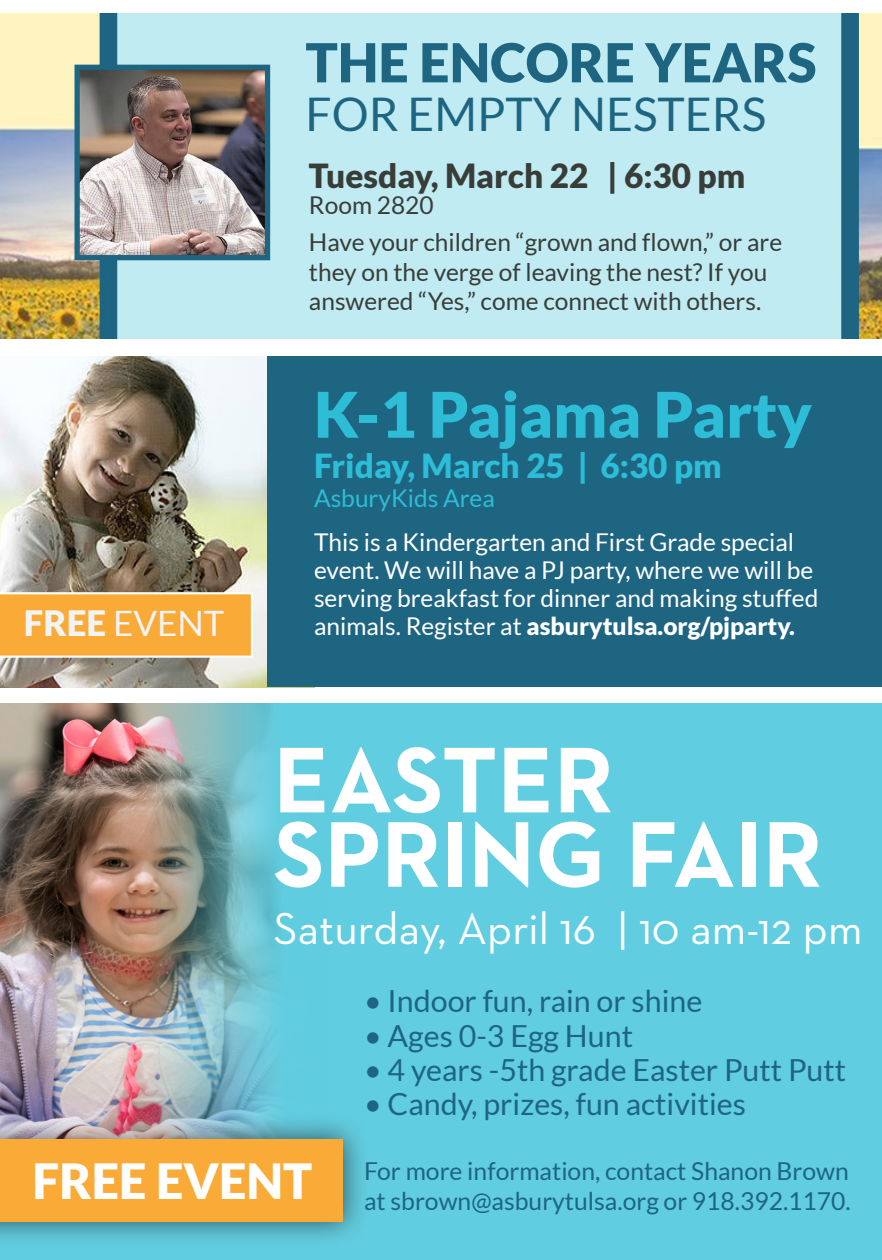
<style>
.page{position:relative;width:882px;height:1260px;background:#fff}
.page>*{position:absolute;margin:0;border:0;box-sizing:border-box;transform-origin:0 0}
.t1{font:700 94.85px/74.4px "Neutraface 2 Text";color:#fff}
.t2{font:900 63px "Lato";color:#2dbdd6}
.t3{font:900 53.73px "Lato";color:#1e6582}
.t4{font:900 48.48px "Lato";color:#fff}
.t5{font:46.38px "Lato";color:#1e6582}
.t6{font:45.5px "Neutraface 2 Text";color:#fff}
.t7{font:35px "Lato";color:#f2f3f4}
.t8{font:900 33.25px "Lato";color:#393d38}
.t9{font:900 33.25px "Lato";color:#2dbdd6}
.t10{font:30.45px "Lato";color:#1e6582}
.t11{font:24.68px/30.4px "Lato";color:#1e6582}
.t12{font:24.5px/28px "Lato";color:#fff}
.t13{font:24.5px/29.4px "Lato";color:#393d38}
.t14{font:900 24.5px "Lato";color:#fff}
.t15{font:24.5px "Lato";color:#2dbdd6}
.s1{font-weight:900}
.s2{font-weight:400}
</style>
<div class="page">
<div style="left:0;top:703px;width:882px;height:557px;background:#61cde0"></div>
<img style="left:0;top:703px;width:277px;height:410px">
<div style="left:0;top:1113px;width:368px;height:134px;background:#231f20;opacity:.75"></div>
<div style="left:0;top:1139px;width:343px;height:82px;background:#faaa36"></div>
<img style="left:0;top:14px;width:882px;height:325px">
<img style="left:81px;top:71px;width:183px;height:183px">
<div style="left:75px;top:65px;width:195px;height:195px;border:5px solid #1e6582"></div>
<div style="left:0;top:356px;width:882px;height:331px;background:#1e6582"></div>
<img style="left:0;top:356px;width:267px;height:331px">
<svg style="left:0;top:592px;width:253px;height:66px;background:#f9af45"></svg>
<p class="t3" style="left:306px;top:31px;width:513px">THE ENCORE YEARS</p>
<p class="t5" style="left:306px;top:88px;width:462px">FOR EMPTY NESTERS</p>
<p class="t8" style="left:309px;top:156px;width:438px">Tuesday, March 22 | 6:30 pm</p>
<p class="t13" style="left:309px;top:190px;width:126px">Room 2820</p>
<p class="t13" style="left:309px;top:227px;width:475px">Have your children “grown and flown,” or are they on the verge of leaving the nest? If you answered “Yes,” come connect with others.</p>
<p class="t2" style="left:314px;top:378px;width:500px">K-1 Pajama Party</p>
<p class="t9" style="left:314px;top:446px;width:409px">Friday, March 25 | 6:30 pm</p>
<p class="t15" style="left:314px;top:485px;width:182px">AsburyKids Area</p>
<p class="t12" style="left:314px;top:528px;width:506px">This is a Kindergarten and First Grade special event. We will have a PJ party, where we will be serving breakfast for dinner and making stuffed</p>
<p class="t7" style="left:24px;top:604px;width:202px"><span class="s1">FREE</span> EVENT</p>
<p class="t14" style="left:314px;top:611px;width:482px"><span class="s2">animals. Register at</span> asburytulsa.org/pjparty.</p>
<p class="t1" style="left:274px;top:742px;width:550px">EASTER<br>SPRING FAIR</p>
<p class="t6" style="left:274px;top:900px;width:590px">Saturday, April 16 | 10 am-12 pm</p>
<p class="t10" style="left:364px;top:984px;width:340px">• Indoor fun, rain or shine</p>
<p class="t10" style="left:364px;top:1019px;width:270px">• Ages 0-3 Egg Hunt</p>
<p class="t10" style="left:364px;top:1053px;width:484px">• 4 years -5th grade Easter Putt Putt</p>
<p class="t10" style="left:364px;top:1087px;width:383px">• Candy, prizes, fun activities</p>
<p class="t4" style="left:33px;top:1153px;width:281px">FREE EVENT</p>
<p class="t11" style="left:364px;top:1156px;width:488px">For more information, contact Shanon Brown at sbrown@asburytulsa.org or 918.392.1170.</p>
</div>
